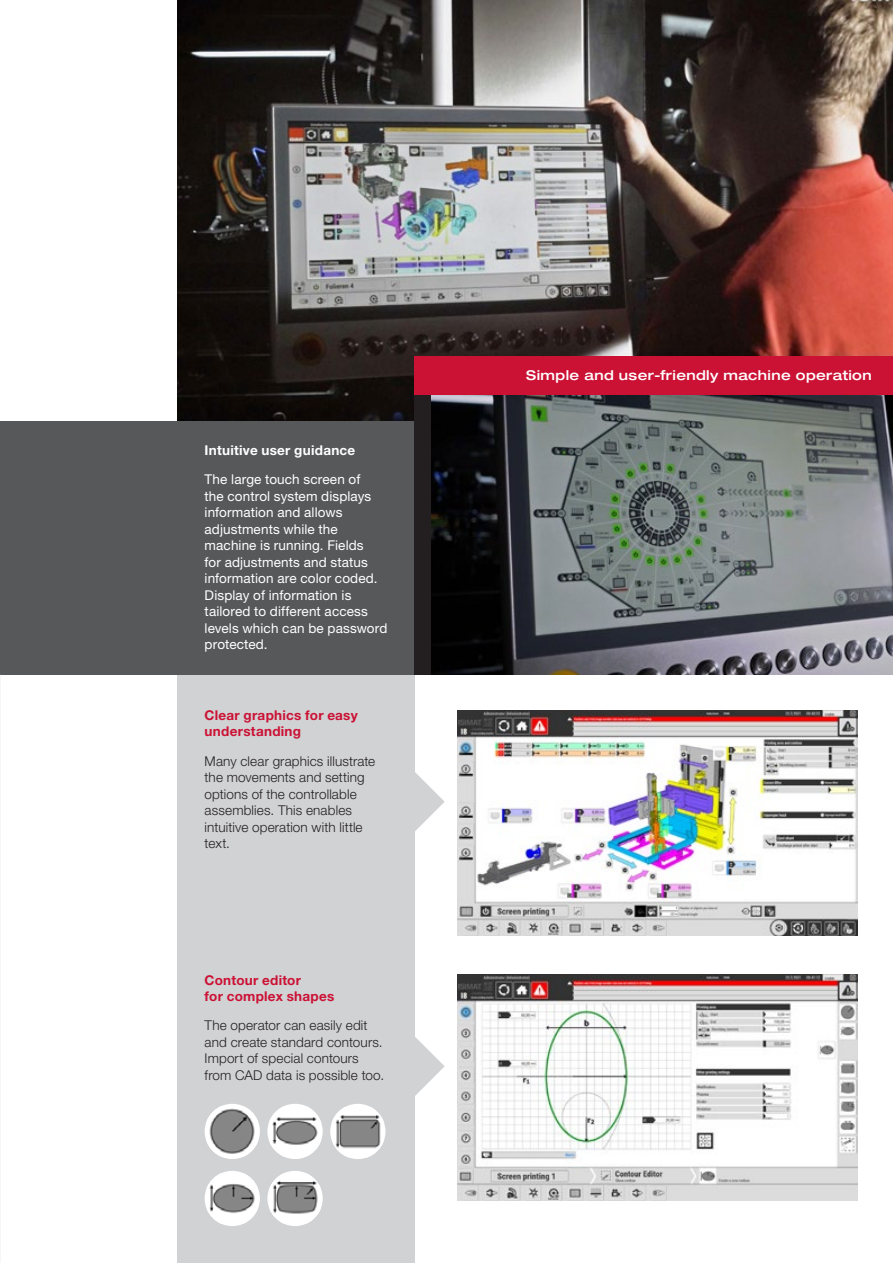
<style>
.page{position:relative;width:893px;height:1263px;background:#fff}
.page>*{position:absolute;margin:0;border:0;box-sizing:border-box;transform-origin:0 0}
.t1{font:13.5px/16.5px "Helvetica Neue LT Std";letter-spacing:.01em;color:#fff}
.t2{font:300 13.5px/16.5px "Helvetica Neue LT Std";letter-spacing:.01em;color:#231f20}
.t3{font:700 13.5px/16.5px "Helvetica Neue LT Std";letter-spacing:.02em;color:#cb1134}
.t4{font:500 expanded 13.5px "Helvetica Neue LT Std";letter-spacing:.03em;color:#fff}
.t5{font:700 13.5px "Helvetica Neue LT Std";letter-spacing:.02em;color:#fff}
</style>
<div class="page">
<div style="left:178px;top:421px;width:237px;height:842px;background:#d1d2d4"></div>
<svg style="left:415px;top:1037px;width:30px;height:59px"></svg>
<svg style="left:415px;top:772px;width:30px;height:59px"></svg>
<div style="left:0;top:421px;width:893px;height:253px;background:#57585a"></div>
<img style="left:178px;top:0;width:715px;height:421px">
<div style="left:415px;top:387px;width:478px;height:287px;background:#231f20"></div>
<img style="left:432px;top:394px;width:461px;height:280px">
<img style="left:457px;top:710px;width:401px;height:226px">
<img style="left:457px;top:975px;width:401px;height:225px">
<div style="left:205px;top:1104px;width:55px;height:55px;background:#fff;border-radius:50%"></div>
<img style="left:207px;top:1106px;width:51px;height:51px">
<div style="left:267px;top:1104px;width:56px;height:55px;background:#fff;border-radius:50%"></div>
<img style="left:270px;top:1106px;width:51px;height:51px">
<div style="left:330px;top:1104px;width:55px;height:55px;background:#fff;border-radius:50%"></div>
<img style="left:332px;top:1107px;width:51px;height:51px">
<div style="left:205px;top:1171px;width:55px;height:55px;background:#fff;border-radius:50%"></div>
<img style="left:207px;top:1173px;width:51px;height:51px">
<div style="left:267px;top:1171px;width:56px;height:55px;background:#fff;border-radius:50%"></div>
<img style="left:270px;top:1173px;width:51px;height:51px">
<div style="left:415px;top:356px;width:457px;height:38px;background:#cb1134"></div>
<div style="left:872px;top:356px;width:21px;height:38px;background:#cb1134"></div>
<p class="t5" style="left:205px;top:442px;width:152px">Intuitive user guidance</p>
<p class="t1" style="left:205px;top:471px;width:184px">The large touch screen of<br>the control system displays information and allows adjustments while the machine is running. Fields<br>for adjustments and status information are color coded.<br>Display of information is tailored to different access levels which can be password protected.</p>
<p class="t3" style="left:205px;top:706px;width:155px">Clear graphics for easy understanding</p>
<p class="t2" style="left:205px;top:752px;width:172px">Many clear graphics illustrate the movements and setting options of the controllable assemblies. This enables intuitive operation with little text.</p>
<p class="t3" style="left:205px;top:971px;width:131px">Contour editor<br>for complex shapes</p>
<p class="t2" style="left:205px;top:1017px;width:181px">The operator can easily edit and create standard contours.<br>Import of special contours from CAD data is possible too.</p>
<p class="t4" style="left:526px;top:367px;width:347px">Simple and user-friendly machine operation</p>
</div>
